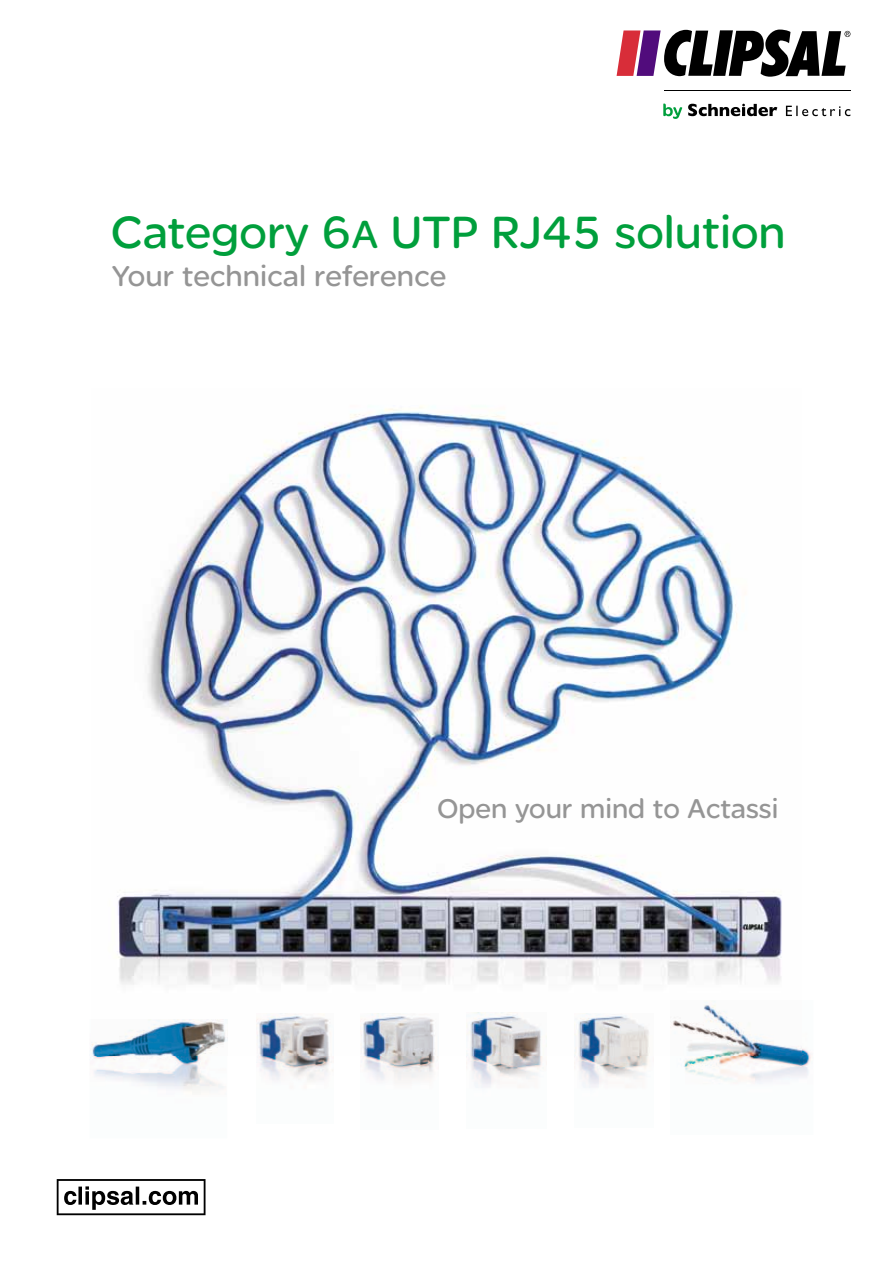
<style>
.page{position:relative;width:893px;height:1263px;background:#fff}
.page>*{position:absolute;margin:0;border:0;box-sizing:border-box;transform-origin:0 0}
.t1{font:48.3px "SE Optimist";color:#009f3c}
.t2{font:30.75px "SE Optimist";color:#959595}
.t3{font:28.95px "SE Optimist";color:#959595}
.s1{font-size:41.7px}
</style>
<div class="page">
<img style="left:117px;top:406px;width:665px;height:649px">
<img style="left:90px;top:1049px;width:134px;height:44px">
<img style="left:91px;top:1019px;width:136px;height:36px">
<hr style="left:664px;top:90px;width:186px;height:1px;background:#000">
<svg style="left:617px;top:30px;width:233px;height:47px"></svg>
<svg style="left:663px;top:104px;width:19px;height:15px"></svg>
<svg style="left:688px;top:104px;width:162px;height:12px"></svg>
<img style="left:256px;top:1013px;width:78px;height:68px">
<img style="left:361px;top:1013px;width:77px;height:68px">
<img style="left:467px;top:1012px;width:79px;height:76px">
<img style="left:575px;top:1013px;width:79px;height:75px">
<img style="left:680px;top:1049px;width:131px;height:35px">
<img style="left:670px;top:1000px;width:132px;height:55px">
<svg style="left:57px;top:1179px;width:149px;height:36px"></svg>
<p class="t1" style="left:111px;top:205px;width:676px">Category 6<span class="s1">A</span> UTP RJ45 solution</p>
<p class="t2" style="left:112px;top:258px;width:336px">Your technical reference</p>
<p class="t3" style="left:437px;top:792px;width:343px">Open your mind to Actassi</p>
</div>
